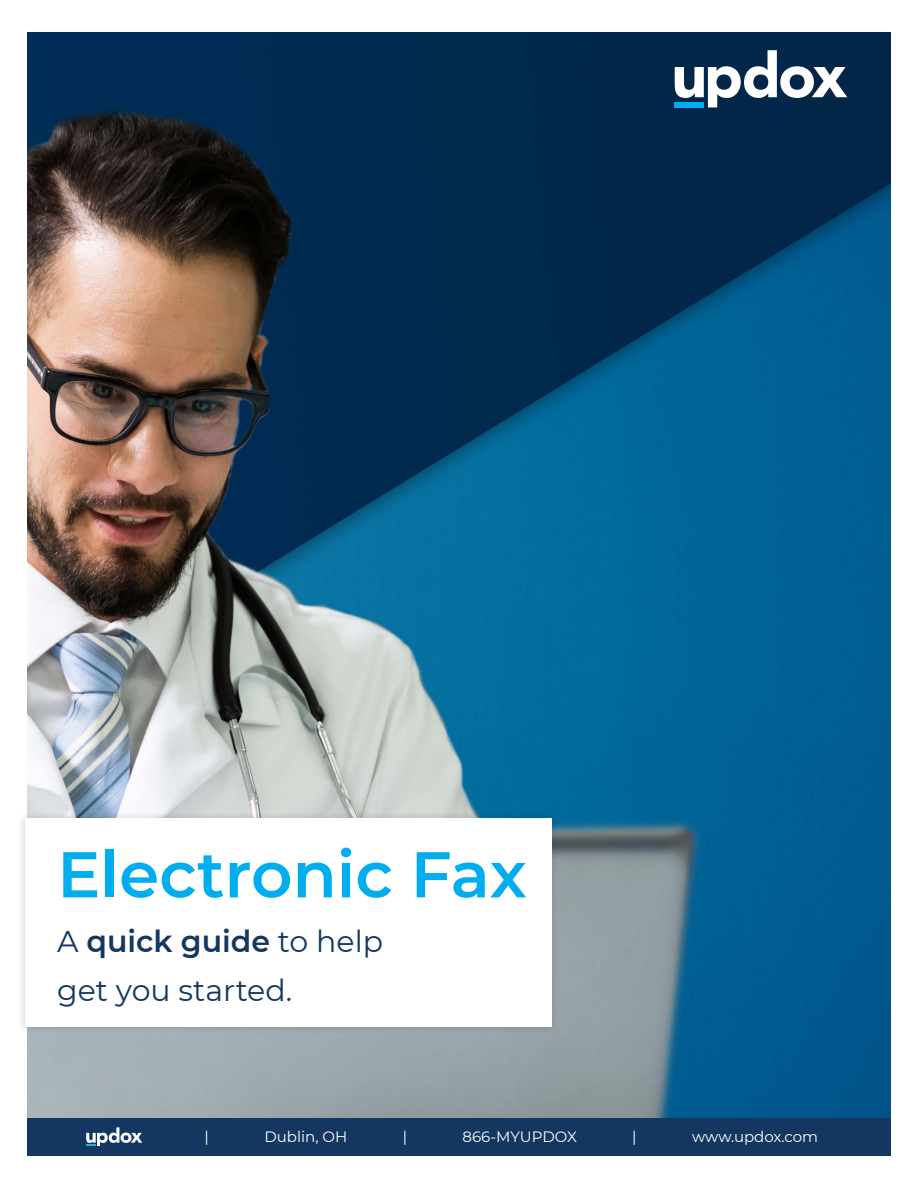
<style>
.page{position:relative;width:918px;height:1188px;background:#fff}
.page>*{position:absolute;margin:0;border:0;box-sizing:border-box;transform-origin:0 0}
.t1{font:600 64.5px "Montserrat";color:#00aeef}
.t2{font:30px/48.6px "Montserrat";color:#143761}
.t3{font:15px "Montserrat";color:#fff}
.s1{font-weight:600}
</style>
<div class="page">
<img style="left:27px;top:32px;width:864px;height:1086px">
<div style="left:27px;top:1118px;width:864px;height:38px;background:#143761"></div>
<svg style="left:86px;top:1127px;width:56px;height:19px"></svg>
<div style="left:17px;top:811px;width:542px;height:224px;background:#231f20;opacity:.2"></div>
<div style="left:25px;top:819px;width:526px;height:208px;background:#fff"></div>
<svg style="left:675px;top:50px;width:172px;height:57px"></svg>
<div style="left:675px;top:102px;width:29px;height:5px;background:#00aeef"></div>
<p class="t1" style="left:57px;top:829px;width:471px">Electronic Fax</p>
<p class="t2" style="left:57px;top:916px;width:327px">A <span class="s1">quick guide</span> to help get you started.</p>
<p class="t3" style="left:205px;top:1126px;width:6px">|</p>
<p class="t3" style="left:265px;top:1126px;width:84px">Dublin, OH</p>
<p class="t3" style="left:403px;top:1126px;width:6px">|</p>
<p class="t3" style="left:463px;top:1126px;width:116px">866-MYUPDOX</p>
<p class="t3" style="left:632px;top:1126px;width:6px">|</p>
<p class="t3" style="left:692px;top:1126px;width:127px">www.updox.com</p>
</div>
